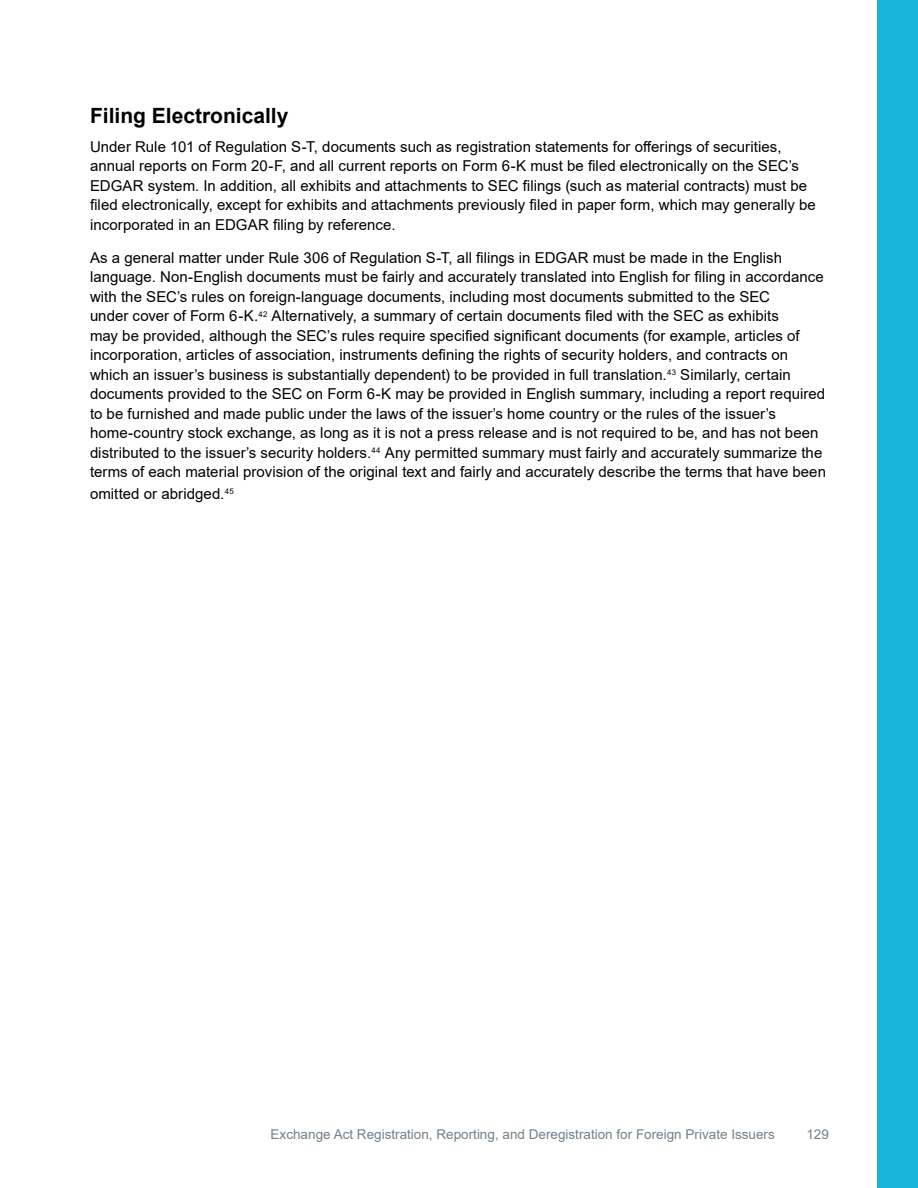
<style>
.page{position:relative;width:918px;height:1188px;background:#fff}
.page>*{position:absolute;margin:0;border:0;box-sizing:border-box;transform-origin:0 0}
.BD_Subhead_2{font:700 21px "Arial";color:#000}
.BD_Text_1{font:15px/19.5px "Arial";letter-spacing:.005em;color:#000}
.t1{font:13.5px "Arial";color:#72808a}
</style>
<div class="page">
<div style="left:878px;top:0;width:40px;height:1188px;background:#17b4dc"></div>
<p class="BD_Subhead_2" style="left:90px;top:101px;width:200px">Filing Electronically</p>
<p class="BD_Text_1" style="left:90px;top:137px;width:727px">Under Rule 101 of Regulation S-T, documents such as registration statements for offerings of securities, annual reports on Form 20-F, and all current reports on Form 6-K must be filed electronically on the SEC’s EDGAR system. In addition, all exhibits and attachments to SEC filings (such as material contracts) must be filed electronically, except for exhibits and attachments previously filed in paper form, which may generally be incorporated in an EDGAR filing by reference.</p>
<p class="BD_Text_1" style="left:90px;top:248px;width:738px">As a general matter under Rule 306 of Regulation S-T, all filings in EDGAR must be made in the English language. Non-English documents must be fairly and accurately translated into English for filing in accordance with the SEC’s rules on foreign-language documents, including most documents submitted to the SEC<br>under cover of Form 6-K.<sup>42</sup> Alternatively, a summary of certain documents filed with the SEC as exhibits<br>may be provided, although the SEC’s rules require specified significant documents (for example, articles of incorporation, articles of association, instruments defining the rights of security holders, and contracts on which an issuer’s business is substantially dependent) to be provided in full translation.<sup>43</sup> Similarly, certain documents provided to the SEC on Form 6-K may be provided in English summary, including a report required to be furnished and made public under the laws of the issuer’s home country or the rules of the issuer’s home-country stock exchange, as long as it is not a press release and is not required to be, and has not been distributed to the issuer’s security holders.<sup>44</sup> Any permitted summary must fairly and accurately summarize the terms of each material provision of the original text and fairly and accurately describe the terms that have been</p>
<p class="BD_Text_1" style="left:90px;top:484px;width:145px">omitted or abridged.<sup>45</sup></p>
<p class="t1" style="left:271px;top:1125px;width:506px">Exchange Act Registration, Reporting, and Deregistration for Foreign Private Issuers</p>
<p class="t1" style="left:806px;top:1125px;width:24px">129</p>
</div>
